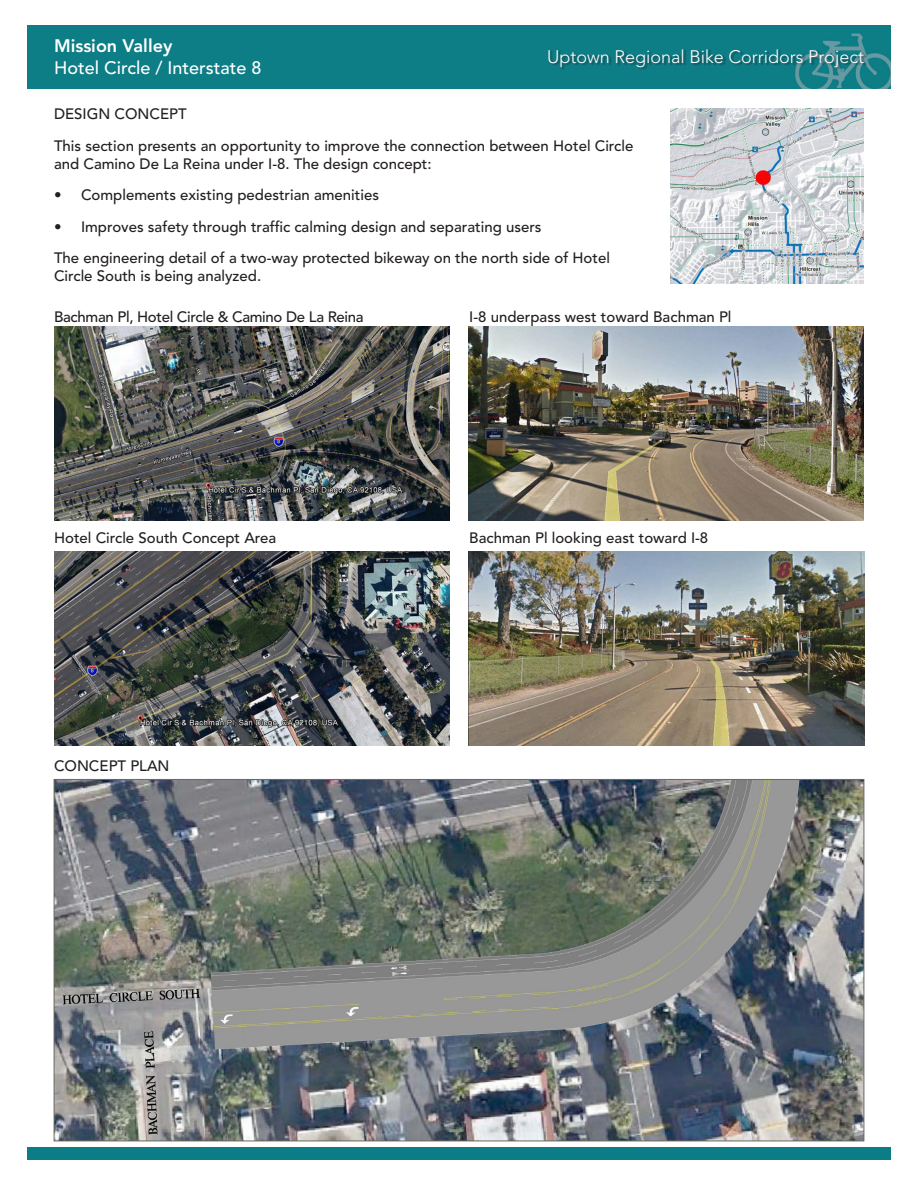
<style>
.page{position:relative;width:918px;height:1188px;background:#fff}
.page>*{position:absolute;margin:0;border:0;box-sizing:border-box;transform-origin:0 0}
.t1{font:300 18px "Avenir LT Std";color:#fff}
.t2{font:500 18px "Avenir LT Std";color:#fff}
.t3{font:800 18px "Avenir LT Std";color:#fff}
.t4{font:500 15px/31.5px "Avenir LT Std";color:#231f20}
.t5{font:500 15px "Avenir LT Std";letter-spacing:-.02em;color:#231f20}
</style>
<div class="page">
<div style="left:27px;top:26px;width:864px;height:62px;background:#0d7d86"></div>
<div style="left:27px;top:1147px;width:864px;height:13px;background:#0b7d86"></div>
<div style="left:549px;top:50px;width:318px;height:20px;background:#231f20;opacity:.29"></div>
<img style="left:670px;top:108px;width:194px;height:176px">
<img style="left:56px;top:781px;width:806px;height:358px">
<img style="left:469px;top:551px;width:396px;height:195px">
<img style="left:469px;top:326px;width:395px;height:195px">
<img style="left:54px;top:326px;width:396px;height:195px">
<img style="left:54px;top:551px;width:396px;height:195px">
<p class="t3" style="left:54px;top:35px;width:120px">Mission Valley</p>
<p class="t2" style="left:54px;top:57px;width:209px">Hotel Circle / Interstate 8</p>
<p class="t4" style="left:54px;top:99px;width:581px">DESIGN CONCEPT<br>This section presents an opportunity to improve the connection between Hotel Circle</p>
<p class="t4" style="left:54px;top:148px;width:379px">and Camino De La Reina under I-8. The design concept:</p>
<p class="t4" style="left:54px;top:180px;width:327px">• Complements existing pedestrian amenities</p>
<p class="t4" style="left:54px;top:211px;width:558px">• Improves safety through traffic calming design and separating users<br>The engineering detail of a two-way protected bikeway on the north side of Hotel</p>
<p class="t4" style="left:54px;top:261px;width:209px">Circle South is being analyzed.</p>
<p class="t5" style="left:54px;top:308px;width:311px">Bachman Pl, Hotel Circle &amp; Camino De La Reina</p>
<p class="t1" style="left:547px;top:46px;width:318px">Uptown Regional Bike Corridors Project</p>
<p class="t4" style="left:469px;top:301px;width:264px">I-8 underpass west toward Bachman Pl</p>
<p class="t4" style="left:54px;top:523px;width:224px">Hotel Circle South Concept Area</p>
<p class="t4" style="left:54px;top:751px;width:117px">CONCEPT PLAN</p>
<p class="t4" style="left:469px;top:522px;width:241px">Bachman Pl looking east toward I-8</p>
</div>
